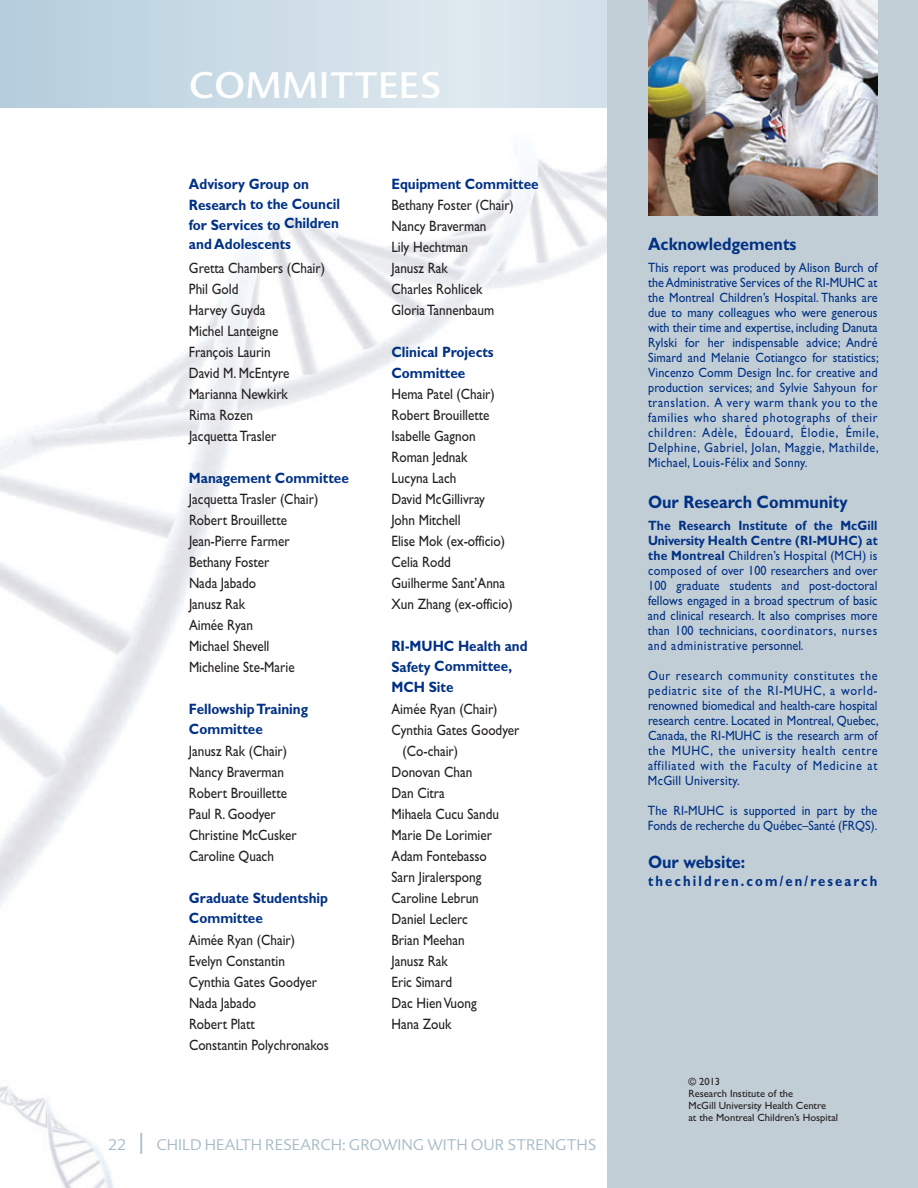
<style>
.page{position:relative;width:918px;height:1188px;background:#fff}
.page>*{position:absolute;margin:0;border:0;box-sizing:border-box;transform-origin:0 0}
.t1{font:36px "Advert";letter-spacing:.025em;color:#fff}
.t2{font:700 18px "Gill Sans";color:#003185;scale:.9 1}
.t3{font:15px/21px "Gill Sans";color:#231f20;scale:.88 1}
.t4{font:700 15px/19.5px "Gill Sans";color:#003185;scale:.9 1}
.t5{font:300 15px "Advert";color:#a7bbc6}
.t6{font:700 15px "Gill Sans";letter-spacing:.165em;color:#003185;scale:.87 1}
.t7{font:13.5px/15px "Gill Sans";letter-spacing:.025em;color:#003185;text-align:justify;scale:.9 1}
.t8{font:13.5px/15px "Gill Sans";color:#003185;scale:.9 1}
.t9{font:10.5px/12px "Gill Sans";color:#231f20}
.s1{font-size:21px}
.s2{font-weight:700}
</style>
<div class="page">
<svg style="left:0;top:0;width:608px;height:108px;background:#ccdce6"></svg>
<img style="left:0;top:1086px;width:114px;height:102px">
<div style="left:608px;top:0;width:310px;height:1188px;background:#c2ced6"></div>
<img style="left:648px;top:0;width:229px;height:216px">
<h1 class="t1" style="left:189px;top:65px;width:254px">COMMITTEES</h1>
<p class="t4" style="left:189px;top:174px;width:169px">Advisory Group on<br>Research to the Council</p>
<p class="t4" style="left:189px;top:215px;width:168px">for Services to Children and Adolescents</p>
<p class="t3" style="left:189px;top:257px;width:156px">Gretta Chambers (Chair)<br>Phil Gold<br>Harvey Guyda<br>Michel Lanteigne<br>François Laurin<br>David M. McEntyre<br>Marianna Newkirk<br>Rima Rozen<br>Jacquetta Trasler</p>
<p class="t4" style="left:189px;top:468px;width:179px">Management Committee</p>
<p class="t3" style="left:189px;top:488px;width:148px">Jacquetta Trasler (Chair)<br>Robert Brouillette<br>Jean-Pierre Farmer<br>Bethany Foster<br>Nada Jabado<br>Janusz Rak<br>Aimée Ryan<br>Michael Shevell<br>Micheline Ste-Marie</p>
<p class="t4" style="left:189px;top:699px;width:134px">FellowshipTraining<br>Committee</p>
<p class="t3" style="left:189px;top:740px;width:124px">Janusz Rak (Chair)<br>Nancy Braverman<br>Robert Brouillette<br>Paul R. Goodyer<br>Christine McCusker<br>Caroline Quach</p>
<p class="t4" style="left:189px;top:888px;width:156px">Graduate Studentship<br>Committee</p>
<p class="t3" style="left:189px;top:929px;width:160px">Aimée Ryan (Chair)<br>Evelyn Constantin<br>Cynthia Gates Goodyer<br>Nada Jabado<br>Robert Platt<br>Constantin Polychronakos</p>
<p class="t4" style="left:391px;top:174px;width:165px">Equipment Committee</p>
<p class="t3" style="left:391px;top:194px;width:141px">Bethany Foster (Chair)<br>Nancy Braverman<br>Lily Hechtman<br>Janusz Rak<br>Charles Rohlicek<br>Gloria Tannenbaum</p>
<p class="t4" style="left:391px;top:341px;width:115px;line-height:21px">Clinical Projects<br>Committee</p>
<p class="t3" style="left:391px;top:383px;width:139px">Hema Patel (Chair)<br>Robert Brouillette<br>Isabelle Gagnon<br>Roman Jednak<br>Lucyna Lach<br>David McGillivray<br>John Mitchell<br>Elise Mok (ex-officio)<br>Celia Rodd<br>Guilherme Sant’Anna<br>Xun Zhang (ex-officio)</p>
<p class="t4" style="left:391px;top:636px;width:153px">RI-MUHC Health and<br>Safety Committee,</p>
<p class="t4" style="left:391px;top:677px;width:70px">MCH Site</p>
<p class="t3" style="left:391px;top:698px;width:122px">Aimée Ryan (Chair)</p>
<p class="t3" style="left:391px;top:719px;width:147px">Cynthia Gates Goodyer</p>
<p class="t3" style="left:403px;top:740px;width:65px">(Co-chair)</p>
<p class="t3" style="left:392px;top:761px;width:93px">Donovan Chan</p>
<p class="t3" style="left:392px;top:782px;width:62px">Dan Citra</p>
<p class="t3" style="left:392px;top:803px;width:124px">Mihaela Cucu Sandu</p>
<p class="t3" style="left:392px;top:824px;width:116px">Marie De Lorimier</p>
<p class="t3" style="left:392px;top:845px;width:110px">Adam Fontebasso</p>
<p class="t3" style="left:392px;top:866px;width:104px">Sarn Jiralerspong</p>
<p class="t3" style="left:392px;top:887px;width:101px">Caroline Lebrun</p>
<p class="t3" style="left:392px;top:908px;width:88px">Daniel Leclerc</p>
<p class="t3" style="left:392px;top:929px;width:85px">Brian Meehan</p>
<p class="t3" style="left:392px;top:950px;width:65px">Janusz Rak</p>
<p class="t3" style="left:392px;top:971px;width:70px">Eric Simard</p>
<p class="t3" style="left:392px;top:992px;width:98px">Dac HienVuong</p>
<p class="t3" style="left:392px;top:1013px;width:70px">Hana Zouk</p>
<p class="t5" style="left:108px;top:1136px;width:490px">22 <span class="s1">|</span> CHILD HEALTH RESEARCH: GROWING WITH OUR STRENGTHS</p>
<h2 class="t2" style="left:648px;top:233px;width:166px">Acknowledgements</h2>
<p class="t7" style="left:648px;top:260px;width:258px">This report was produced by Alison Burch of the Administrative Services of the RI-MUHC at the Montreal Children’s Hospital. Thanks are due to many colleagues who were generous with their time and expertise, including Danuta Rylski for her indispensable advice; André Simard and Melanie Cotiangco for statistics; Vincenzo Comm Design Inc. for creative and production services; and Sylvie Sahyoun for translation. A very warm thank you to the families who shared photographs of their children: Adèle, Édouard, Élodie, Émile, Delphine, Gabriel, Jolan, Maggie, Mathilde, Michael, Louis-Félix and Sonny.</p>
<h2 class="t2" style="left:648px;top:491px;width:223px">Our Research Community</h2>
<p class="t7" style="left:648px;top:518px;width:257px"><span class="s2">The Research Institute of the McGill University Health Centre (RI-MUHC) at the Montreal</span> Children’s Hospital (MCH) is composed of over 100 researchers and over 100 graduate students and post-doctoral fellows engaged in a broad spectrum of basic and clinical research. It also comprises more than 100 technicians, coordi nators, nurses and adminis trative personnel.</p>
<p class="t7" style="left:648px;top:668px;width:258px">Our research community constitutes the pediatric site of the RI-MUHC, a world&shy;renowned bio medical and health-care hospital research centre. Located in Montreal, Quebec, Canada, the RI-MUHC is the research arm of the MUHC, the university health centre affiliated with the Faculty of Medicine at McGill University.</p>
<p class="t8" style="left:648px;top:803px;width:257px">The RI-MUHC is supported in part by the<br>Fonds de recherche du Québec–Santé (FRQS).</p>
<h2 class="t2" style="left:648px;top:851px;width:110px">Our website:</h2>
<p class="t6" style="left:648px;top:872px;width:265px">thechildren.com/en/research</p>
<p class="t9" style="left:688px;top:1075px;width:151px">© 2013<br>Research Institute of the<br>McGill University Health Centre<br>at the Montreal Children’s Hospital</p>
</div>
